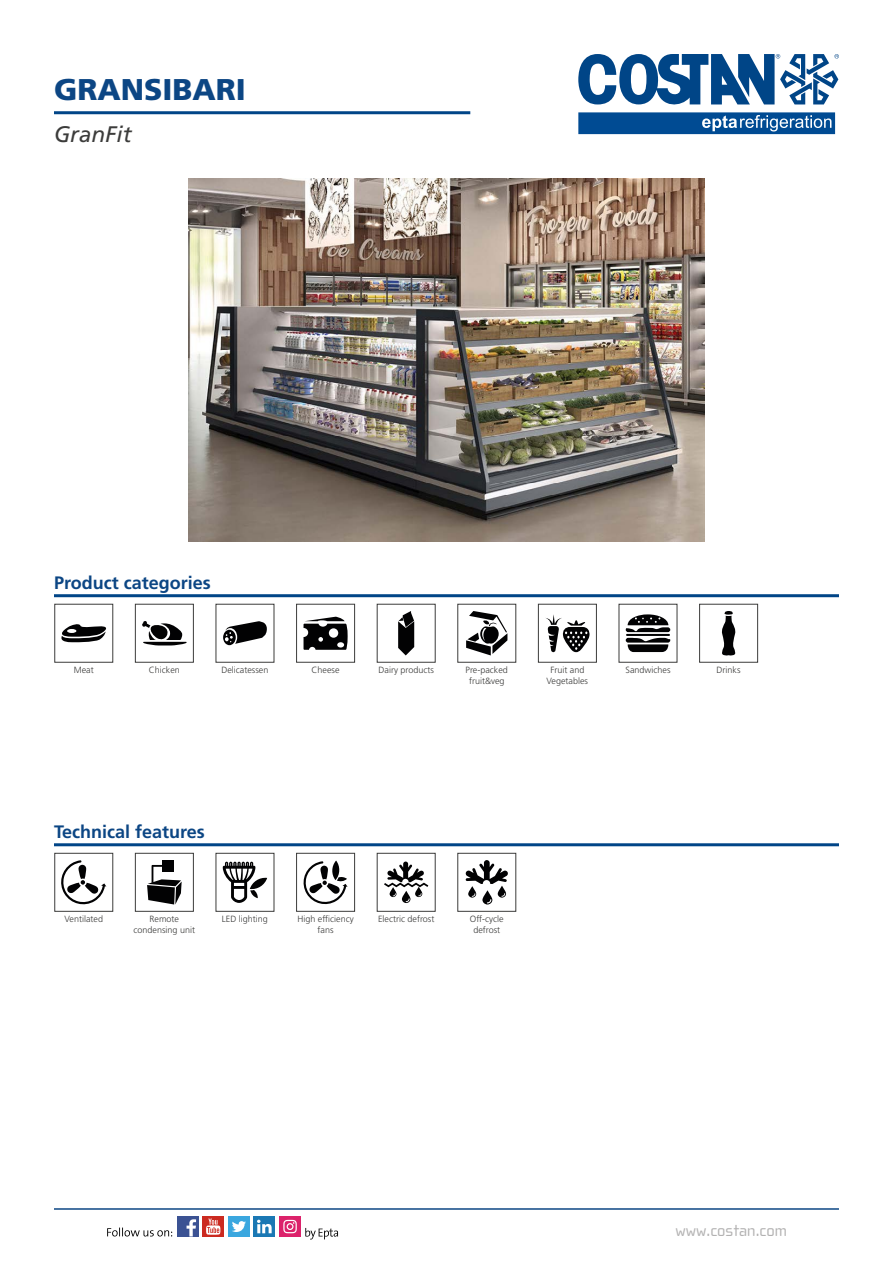
<style>
.page{position:relative;width:893px;height:1263px;background:#fff}
.page>*{position:absolute;margin:0;border:0;box-sizing:border-box;transform-origin:0 0}
.t1{font:900 30px "Frutiger LT Std";color:#0c4684}
.t2{font:italic 22.5px "Frutiger LT Std";color:#3c3c3b}
.t3{font:700 18px "Frutiger LT Std";color:#0c4684}
.t4{font:16.5px "Cholla Wide";color:#b3b2b2}
.t5{font:300 9px/10.8px "Frutiger LT Std";color:#3c3c3b;text-align:center}
</style>
<div class="page">
<hr style="left:54px;top:1208px;width:785px;height:2px;background:#0c4684">
<div style="left:203px;top:1216px;width:21px;height:21px;background:#cb2a20"></div>
<svg style="left:206px;top:1218px;width:14px;height:17px"></svg>
<div style="left:177px;top:1216px;width:21px;height:21px;background:#3b5293"></div>
<svg style="left:187px;top:1219px;width:9px;height:17px"></svg>
<div style="left:254px;top:1216px;width:21px;height:21px;background:#1a78b4"></div>
<svg style="left:257px;top:1220px;width:15px;height:13px"></svg>
<div style="left:228px;top:1216px;width:22px;height:21px;background:#3aa7df"></div>
<svg style="left:232px;top:1221px;width:14px;height:11px"></svg>
<svg style="left:107px;top:1227px;width:65px;height:9px"></svg>
<svg style="left:305px;top:1228px;width:33px;height:11px"></svg>
<div style="left:279px;top:1216px;width:22px;height:21px;background:#dc226b"></div>
<svg style="left:283px;top:1220px;width:14px;height:13px"></svg>
<hr style="left:54px;top:111px;width:416px;height:3px;background:#014587">
<hr style="left:54px;top:843px;width:785px;height:3px;background:#014587">
<hr style="left:54px;top:594px;width:785px;height:3px;background:#014587">
<svg style="left:578px;top:54px;width:261px;height:80px"></svg>
<svg style="left:465px;top:860px;width:43px;height:44px"></svg>
<div style="left:457px;top:853px;width:59px;height:59px;border:1px solid #3c3c3b"></div>
<svg style="left:722px;top:611px;width:14px;height:45px"></svg>
<div style="left:699px;top:604px;width:59px;height:59px;border:1px solid #3c3c3b"></div>
<img style="left:189px;top:178px;width:515px;height:363px">
<svg style="left:61px;top:624px;width:45px;height:18px"></svg>
<div style="left:54px;top:604px;width:59px;height:59px;border:1px solid #3c3c3b"></div>
<svg style="left:142px;top:621px;width:45px;height:24px"></svg>
<div style="left:135px;top:604px;width:59px;height:59px;border:1px solid #3c3c3b"></div>
<svg style="left:223px;top:621px;width:44px;height:24px"></svg>
<div style="left:216px;top:604px;width:58px;height:59px;border:1px solid #3c3c3b"></div>
<svg style="left:304px;top:617px;width:44px;height:33px"></svg>
<div style="left:296px;top:604px;width:59px;height:59px;border:1px solid #3c3c3b"></div>
<svg style="left:398px;top:611px;width:16px;height:44px"></svg>
<div style="left:377px;top:604px;width:59px;height:59px;border:1px solid #3c3c3b"></div>
<svg style="left:546px;top:614px;width:44px;height:38px"></svg>
<div style="left:538px;top:604px;width:59px;height:59px;border:1px solid #3c3c3b"></div>
<svg style="left:626px;top:638px;width:44px;height:14px"></svg>
<svg style="left:626px;top:614px;width:44px;height:18px"></svg>
<hr style="left:626px;top:634px;width:44px;height:2px;background:#020203">
<div style="left:619px;top:604px;width:58px;height:59px;border:1px solid #3c3c3b"></div>
<svg style="left:466px;top:611px;width:41px;height:44px"></svg>
<div style="left:457px;top:604px;width:59px;height:59px;border:1px solid #3c3c3b"></div>
<svg style="left:61px;top:860px;width:45px;height:45px"></svg>
<div style="left:54px;top:853px;width:59px;height:59px;border:1px solid #3c3c3b"></div>
<div style="left:163px;top:860px;width:11px;height:12px;background:#020203"></div>
<svg style="left:147px;top:865px;width:35px;height:39px"></svg>
<div style="left:135px;top:853px;width:59px;height:59px;border:1px solid #3c3c3b"></div>
<svg style="left:250px;top:877px;width:17px;height:13px"></svg>
<svg style="left:223px;top:862px;width:35px;height:41px"></svg>
<div style="left:216px;top:853px;width:58px;height:59px;border:1px solid #3c3c3b"></div>
<svg style="left:303px;top:861px;width:45px;height:44px"></svg>
<svg style="left:331px;top:860px;width:9px;height:20px"></svg>
<div style="left:296px;top:853px;width:59px;height:59px;border:1px solid #3c3c3b"></div>
<svg style="left:384px;top:861px;width:44px;height:42px"></svg>
<div style="left:377px;top:853px;width:59px;height:59px;border:1px solid #3c3c3b"></div>
<h1 class="t1" style="left:54px;top:72px;width:193px">GRANSIBARI</h1>
<h2 class="t2" style="left:54px;top:121px;width:79px">GranFit</h2>
<h3 class="t3" style="left:54px;top:572px;width:158px">Product categories</h3>
<p class="t5" style="left:74px;top:664px;width:21px">Meat</p>
<p class="t5" style="left:149px;top:664px;width:33px">Chicken</p>
<p class="t5" style="left:221px;top:664px;width:48px">Delicatessen</p>
<p class="t5" style="left:312px;top:664px;width:30px">Cheese</p>
<p class="t5" style="left:378px;top:664px;width:57px">Dairy products</p>
<p class="t5" style="left:466px;top:664px;width:44px">Pre-packed</p>
<p class="t5" style="left:717px;top:664px;width:26px">Drinks</p>
<p class="t5" style="left:469px;top:675px;width:37px">fruit&amp;veg</p>
<p class="t5" style="left:547px;top:664px;width:43px">Fruit and<br>Vegetables</p>
<p class="t5" style="left:625px;top:664px;width:47px">Sandwiches</p>
<h3 class="t3" style="left:54px;top:821px;width:152px">Technical features</h3>
<p class="t5" style="left:65px;top:914px;width:40px">Ventilated</p>
<p class="t5" style="left:134px;top:914px;width:63px">Remote condensing unit</p>
<p class="t5" style="left:222px;top:914px;width:48px">LED lighting</p>
<p class="t5" style="left:297px;top:914px;width:58px">High efficiency fans</p>
<p class="t5" style="left:378px;top:914px;width:58px">Electric defrost</p>
<p class="t5" style="left:470px;top:914px;width:35px">Off-cycle defrost</p>
<h3 class="t4" style="left:675px;top:1221px;width:113px">www.costan.com</h3>
</div>
